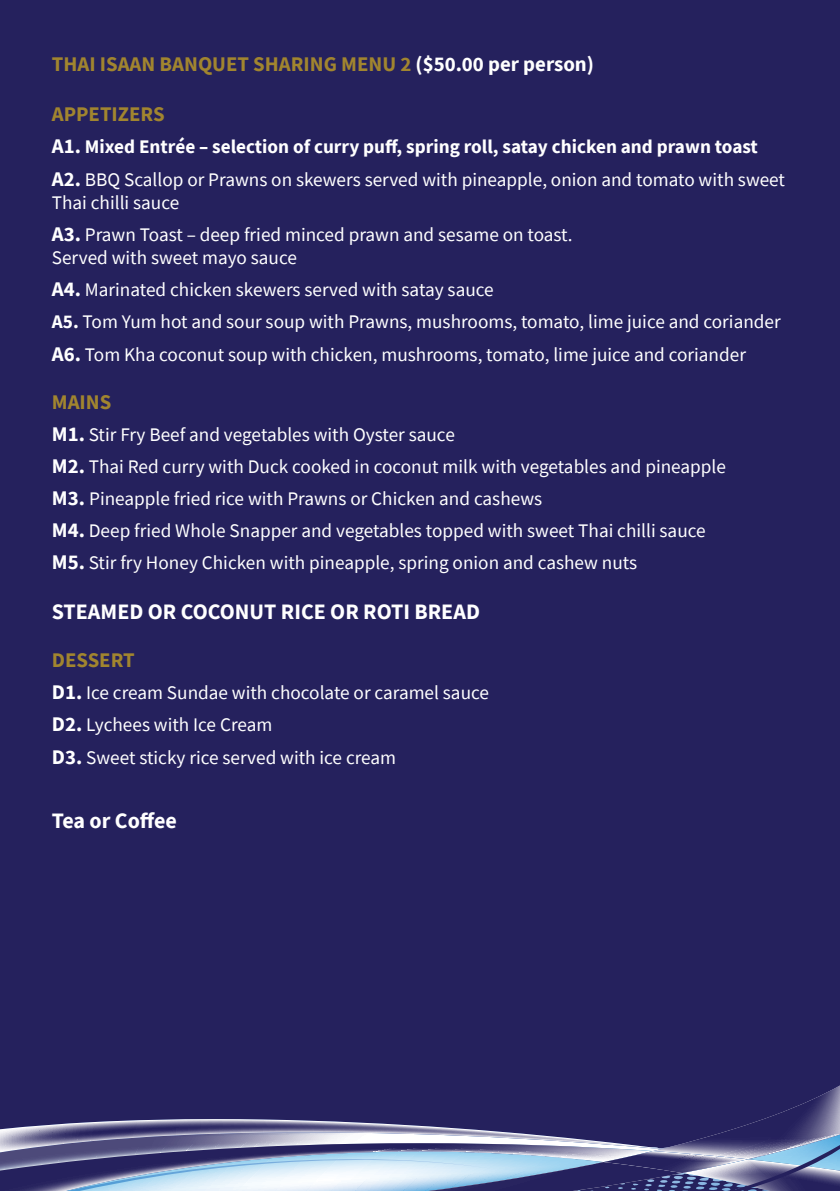
<style>
.page{position:relative;width:840px;height:1191px;background:#fff}
.page>*{position:absolute;margin:0;border:0;box-sizing:border-box;transform-origin:0 0}
.t1{font:700 22px "Source Sans Pro";color:#fff}
.t2{font:700 20.8px "Source Sans Pro";color:#a1852f}
.t3{font:19.2px/32.2px "Source Sans Pro";color:#fff}
.s1{color:#fff}
.s2{font-weight:700;font-size:20.8px}
.s3{font-weight:700}
</style>
<div class="page">
<div style="left:0;top:0;width:839px;height:1191px;background:#25215d"></div>
<svg style="left:0;top:1086px;width:839px;height:105px"></svg>
<p class="t2" style="left:52px;top:50px;width:543px">THAI ISAAN BANQUET SHARING MENU 2 <span class="s1">($50.00 per person)</span></p>
<p class="t2" style="left:52px;top:100px;width:114px">APPETIZERS</p>
<p class="t3" style="left:52px;top:131px;width:734px"><span class="s2">A1.</span> <span class="s3">Mixed Entrée – selection of curry puff, spring roll, satay chicken and prawn toast<br></span><span class="s2">A2.</span> BBQ Scallop or Prawns on skewers served with pineapple, onion and tomato with sweet</p>
<p class="t3" style="left:52px;top:186px;width:522px">Thai chilli sauce<br><span class="s2">A3.</span> Prawn Toast – deep fried minced prawn and sesame on toast.</p>
<p class="t3" style="left:52px;top:241px;width:730px">Served with sweet mayo sauce<br><span class="s2">A4.</span> Marinated chicken skewers served with satay sauce<br><span class="s3">A5.</span> Tom Yum hot and sour soup with Prawns, mushrooms, tomato, lime juice and coriander <span class="s2">A6.</span> Tom Kha coconut soup with chicken, mushrooms, tomato, lime juice and coriander</p>
<p class="t2" style="left:52px;top:387px;width:61px">MAINS</p>
<p class="t3" style="left:52px;top:418px;width:675px"><span class="s2">M1.</span> Stir Fry Beef and vegetables with Oyster sauce<br><span class="s2">M2.</span> Thai Red curry with Duck cooked in coconut milk with vegetables and pineapple <span class="s2">M3.</span> Pineapple fried rice with Prawns or Chicken and cashews<br><span class="s2">M4.</span> Deep fried Whole Snapper and vegetables topped with sweet Thai chilli sauce <span class="s2">M5.</span> Stir fry Honey Chicken with pineapple, spring onion and cashew nuts</p>
<p class="t1" style="left:52px;top:597px;width:429px">STEAMED OR COCONUT RICE OR ROTI BREAD</p>
<p class="t2" style="left:52px;top:646px;width:84px">DESSERT</p>
<p class="t3" style="left:52px;top:676px;width:438px"><span class="s2">D1.</span> Ice cream Sundae with chocolate or caramel sauce<br><span class="s2">D2.</span> Lychees with Ice Cream<br><span class="s2">D3.</span> Sweet sticky rice served with ice cream</p>
<p class="t1" style="left:52px;top:805px;width:127px">Tea or Coffee</p>
</div>
